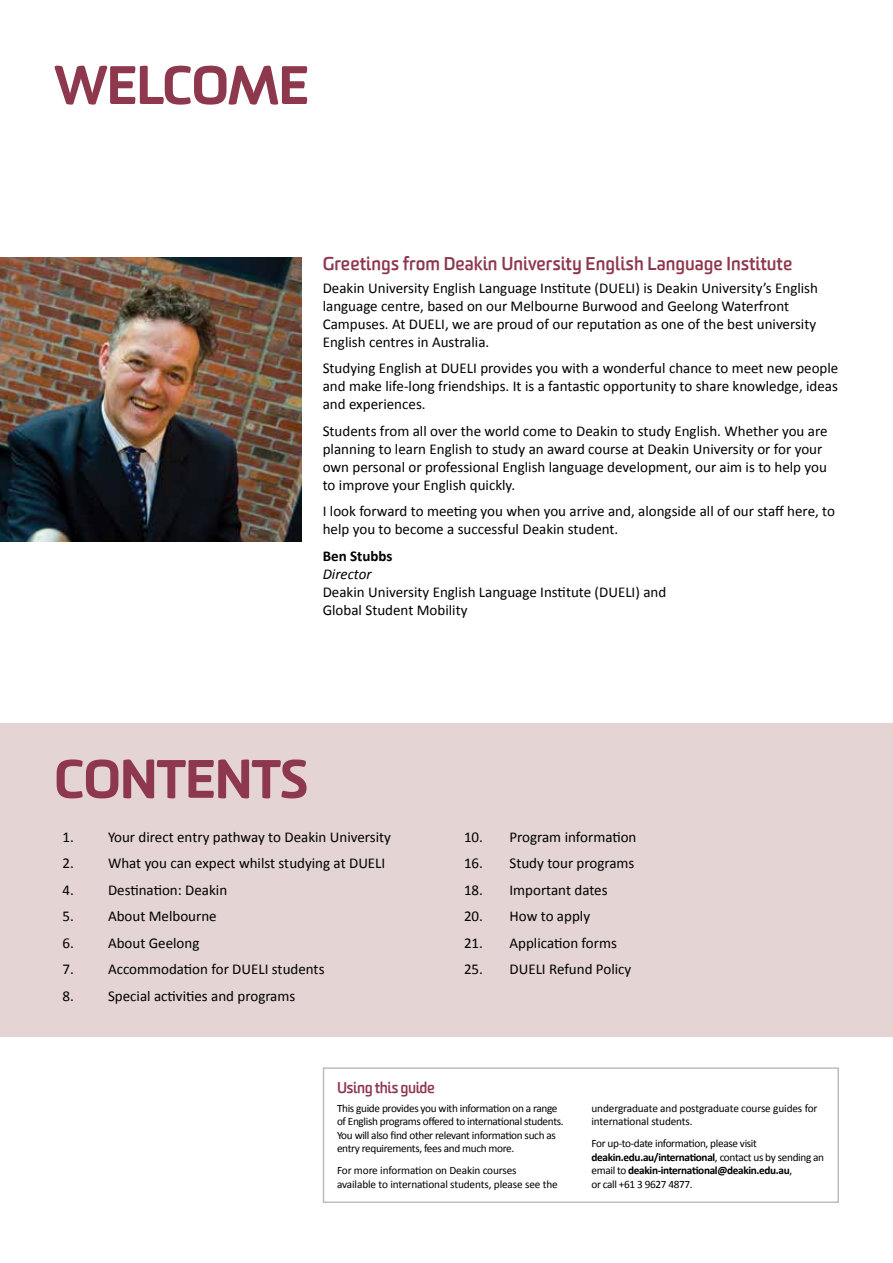
<style>
.page{position:relative;width:893px;height:1263px;background:#fff}
.page>*{position:absolute;margin:0;border:0;box-sizing:border-box;transform-origin:0 0}
.t1{font:900 52.5px "Worldly";color:#8e384e}
.t2{font:700 18px "Worldly";color:#8e384e}
.t3{font:15px/18px "Calibri";color:#000}
.t4{font:700 15px "Worldly";letter-spacing:-.03em;color:#8e384e}
.t5{font:700 15px "Calibri";color:#000}
.t6{font:italic 15px "Calibri";color:#000}
.t7{font:11.25px/13.5px "Calibri";letter-spacing:-.03em;color:#000}
.t8{font:11.25px/13.5px "Calibri";letter-spacing:-.01em;color:#000}
.s1{font-weight:700}
</style>
<div class="page">
<div style="left:0;top:723px;width:893px;height:313px;background:#e4d4d4"></div>
<img style="left:0;top:257px;width:301px;height:285px">
<div style="left:323px;top:1067px;width:516px;height:136px;border:2px solid #bcbec0"></div>
<h1 class="t1" style="left:54px;top:51px;width:87px">WELCOME</h1>
<p class="t2" style="left:323px;top:253px;width:471px">Greetings from Deakin University English Language Institute</p>
<p class="t3" style="left:323px;top:279px;width:497px">Deakin University English Language Institute (DUELI) is Deakin University’s English language centre, based on our Melbourne Burwood and Geelong Waterfront Campuses. At DUELI, we are proud of our reputation as one of the best university English centres in Australia.</p>
<p class="t3" style="left:323px;top:359px;width:517px;text-align:justify">Studying English at DUELI provides you with a wonderful chance to meet new people and make life-long friendships. It is a fantastic opportunity to share knowledge, ideas and experiences.</p>
<p class="t3" style="left:323px;top:422px;width:506px">Students from all over the world come to Deakin to study English. Whether you are planning to learn English to study an award course at Deakin University or for your own personal or professional English language development, our aim is to help you to improve your English quickly.</p>
<p class="t3" style="left:323px;top:502px;width:514px">I look forward to meeting you when you arrive and, alongside all of our staff here, to help you to become a successful Deakin student.</p>
<p class="t5" style="left:323px;top:546px;width:71px">Ben Stubbs</p>
<p class="t6" style="left:323px;top:563px;width:50px">Director</p>
<p class="t3" style="left:323px;top:583px;width:345px">Deakin University English Language Institute (DUELI) and<br>Global Student Mobility</p>
<h1 class="t1" style="left:54px;top:745px;width:62px">CONTENTS</h1>
<p class="t3" style="left:63px;top:828px;width:330px">1. Your direct entry pathway to Deakin University</p>
<p class="t3" style="left:63px;top:854px;width:324px">2. What you can expect whilst studying at DUELI</p>
<p class="t3" style="left:63px;top:881px;width:166px">4. Destination: Deakin</p>
<p class="t3" style="left:63px;top:907px;width:156px">5. About Melbourne</p>
<p class="t3" style="left:63px;top:934px;width:138px">6. About Geelong</p>
<p class="t3" style="left:63px;top:960px;width:264px">7. Accommodation for DUELI students</p>
<p class="t3" style="left:63px;top:987px;width:234px">8. Special activities and programs</p>
<p class="t3" style="left:464px;top:828px;width:174px">10. Program information</p>
<p class="t3" style="left:464px;top:854px;width:172px">16. Study tour programs</p>
<p class="t3" style="left:464px;top:881px;width:145px">18. Important dates</p>
<p class="t3" style="left:464px;top:907px;width:128px">20. How to apply</p>
<p class="t3" style="left:464px;top:934px;width:154px">21. Application forms</p>
<p class="t3" style="left:464px;top:960px;width:169px">25. DUELI Refund Policy</p>
<p class="t4" style="left:337px;top:1078px;width:99px">Using this guide</p>
<p class="t7" style="left:337px;top:1101px;width:228px">This guide provides you with information on a range of English programs offered to international students.<br>You will also find other relevant information such as entry requirements, fees and much more.</p>
<p class="t8" style="left:337px;top:1164px;width:222px">For more information on Deakin courses available to international students, please see the</p>
<p class="t8" style="left:591px;top:1101px;width:228px">undergraduate and postgraduate course guides for international students.</p>
<p class="t7" style="left:591px;top:1137px;width:234px">For up-to-date information, please visit <span class="s1">deakin.edu.au/international</span>, contact us by sending an email to <span class="s1">deakin-international@deakin.edu.au</span>,<br>or call +61 3 9627 4877.</p>
</div>
